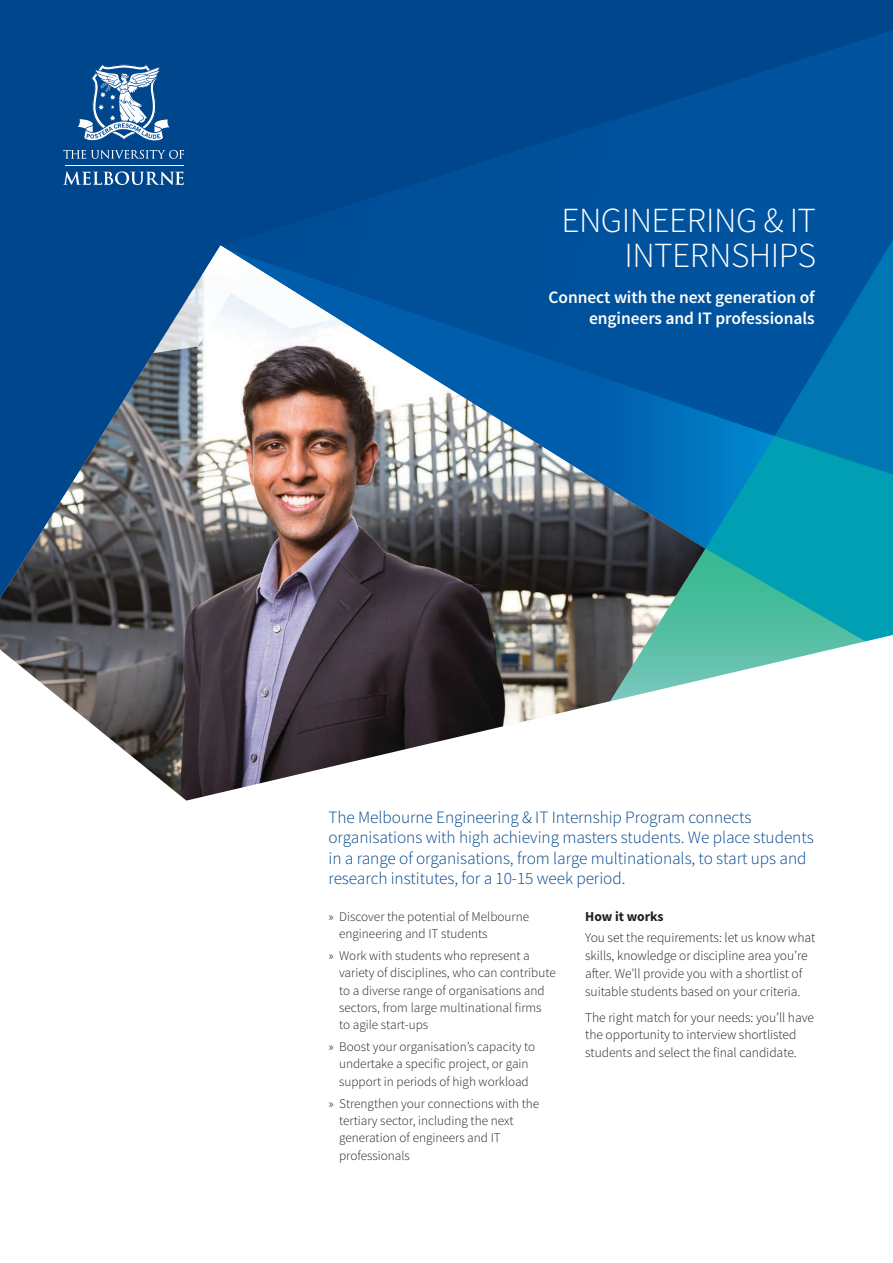
<style>
.page{position:relative;width:893px;height:1263px;background:#fff}
.page>*{position:absolute;margin:0;border:0;box-sizing:border-box;transform-origin:0 0}
.t1{font:300 35.25px/35.2px "Source Sans Pro";letter-spacing:-.015em;color:#fff;text-align:right}
.t2{font:600 17.4px/21px "Source Sans Pro";letter-spacing:-.005em;color:#fff;text-align:right}
.t3{font:300 17.25px/20.2px "Source Sans Pro";letter-spacing:-.005em;color:#00468c}
.t4{font:700 13.65px "Source Sans Pro";letter-spacing:-.005em;color:#231f20}
.t5{font:300 13.5px/17.7px "Source Sans Pro";letter-spacing:-.005em;color:#231f20}
.t6{font:300 13.2px/17.2px "Source Sans Pro";color:#231f20}
</style>
<div class="page">
<div style="left:0;top:0;width:893px;height:763px;background:#00468c"></div>
<svg style="left:775px;top:436px;width:118px;height:113px;background:#0098b3"></svg>
<svg style="left:705px;top:436px;width:70px;height:113px;background:#008ebc"></svg>
<svg style="left:705px;top:549px;width:188px;height:86px;background:#1daba9"></svg>
<svg style="left:329px;top:30px;width:564px;height:406px"></svg>
<img style="left:0;top:246px;width:705px;height:389px">
<svg style="left:0;top:635px;width:893px;height:166px"></svg>
<svg style="left:153px;top:245px;width:185px;height:108px"></svg>
<svg style="left:78px;top:64px;width:92px;height:77px"></svg>
<hr style="left:65px;top:165px;width:118px;height:1px;background:#fff">
<svg style="left:63px;top:171px;width:121px;height:14px"></svg>
<svg style="left:63px;top:150px;width:121px;height:9px"></svg>
<h1 class="t1" style="left:561px;top:202px;width:256px">Engineering &amp; IT<br>I nternships</h1>
<h2 class="t2" style="left:549px;top:288px;width:268px">Connect with the next generation of engineers and IT professionals</h2>
<p class="t3" style="left:328px;top:807px;width:487px">The Melbourne Engineering &amp; IT I nternship Program connects organisations with high achieving masters students. We place students in a range of organisations, from large multinationals, to start ups and research institutes, for a 10-15 week period.</p>
<p class="t6" style="left:339px;top:908px;width:192px;text-indent:-11px">» Discover the potential of Melbourne engineering and IT students</p>
<p class="t6" style="left:339px;top:947px;width:218px;text-indent:-11px">» Work with students who represent a variety of disciplines, who can contribute to a diverse range of organisations and sectors, from large multinational firms to agile start-ups</p>
<p class="t6" style="left:328px;top:1038px;width:208px;text-align:center">» Boost your organisation’s capacity to undertake a specific project, or gain support in periods of high workload</p>
<p class="t6" style="left:339px;top:1094px;width:202px;text-indent:-11px">» Strengthen your connections with the tertiary sector, including the next generation of engineers and IT professionals</p>
<p class="t4" style="left:585px;top:908px;width:80px">How it works</p>
<p class="t5" style="left:585px;top:929px;width:232px">You set the requirements: let us know what skills, knowledge or discipline area you’re after. We’ll provide you with a shortlist of suitable students based on your criteria.</p>
<p class="t5" style="left:585px;top:1008px;width:230px">The right match for your needs: you’ll have the opportunity to interview shortlisted students and select the final candidate.</p>
</div>
